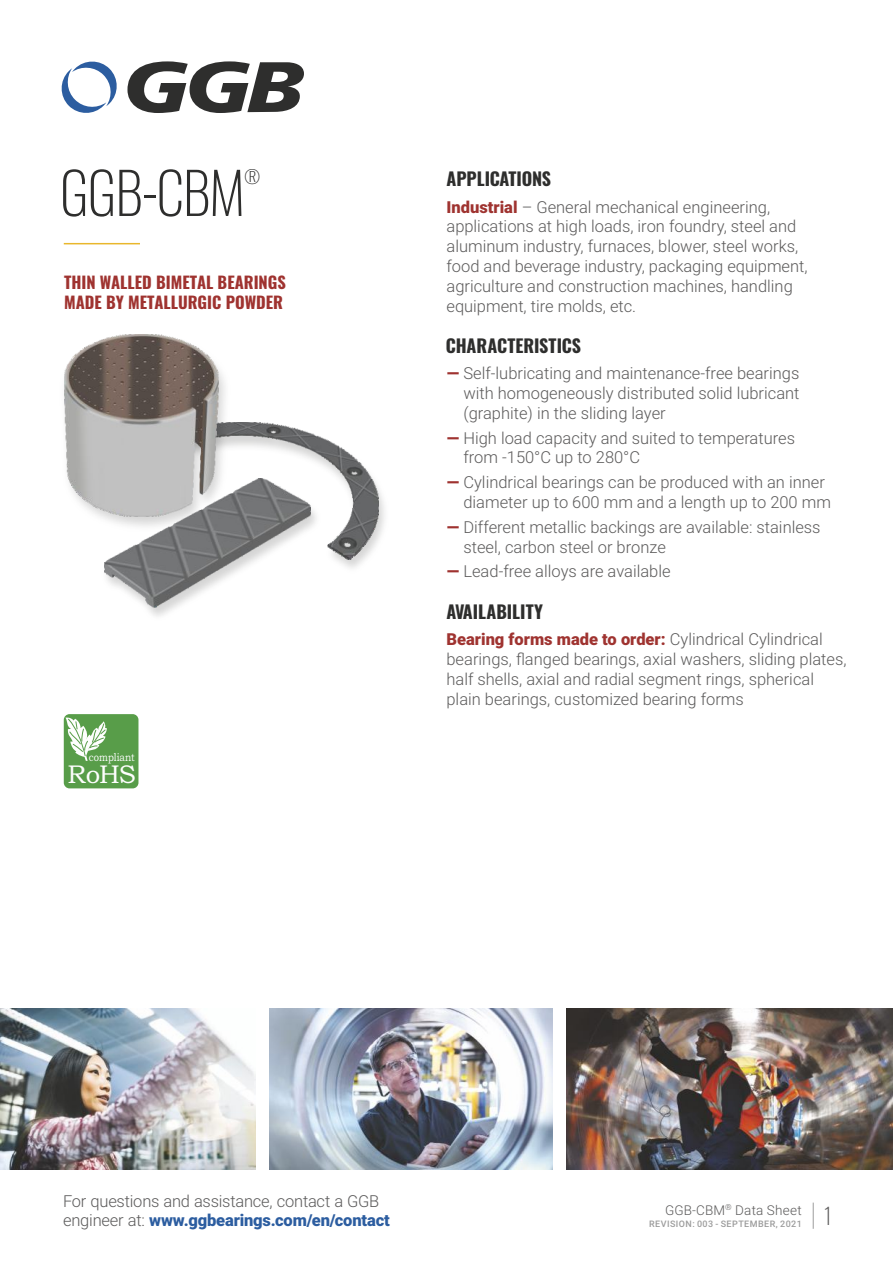
<style>
.page{position:relative;width:893px;height:1263px;background:#fff}
.page>*{position:absolute;margin:0;border:0;box-sizing:border-box;transform-origin:0 0}
.t1{font:200 57px "Oswald";letter-spacing:-.025em;color:#2e2e2d}
.t2{font:25.65px "Bookman Old Style";color:#fefefe}
.t3{font:200 22.5px "Oswald";color:#5c5b5b}
.t4{font:700 18px "Oswald";color:#2e2e2d}
.t5{font:200 18px "Oswald";color:#2e2e2d}
.t6{font:300 16.5px/19.8px "Roboto";color:#5c5b5b}
.t7{font:700 16.5px/19.5px "Oswald";color:#9f3330}
.t8{font:300 13.5px "Roboto";letter-spacing:.02em;color:#5c5b5b}
.t9{font:11.25px "Bookman Old Style";color:#fefefe;scale:.84 1}
.t10{font:500 9px "Roboto";letter-spacing:.05em;color:#9c9c9c}
.t11{font:300 8.25px "Roboto";color:#5c5b5b}
.s1{font-weight:900;color:#9f3330}
.s2{font-weight:900;color:#2c5da0}
</style>
<div class="page">
<img style="left:0;top:1008px;width:256px;height:161px">
<img style="left:269px;top:1008px;width:284px;height:161px">
<img style="left:566px;top:1008px;width:327px;height:161px">
<svg style="left:813px;top:1202px;width:1px;height:27px"></svg>
<svg style="left:61px;top:61px;width:56px;height:52px"></svg>
<svg style="left:127px;top:61px;width:177px;height:52px"></svg>
<hr style="left:64px;top:243px;width:76px;height:1px;background:#e9b72c">
<img style="left:238px;top:422px;width:147px;height:146px">
<img style="left:238px;top:423px;width:140px;height:136px">
<img style="left:120px;top:334px;width:118px;height:140px">
<img style="left:64px;top:335px;width:154px;height:179px">
<img style="left:96px;top:474px;width:232px;height:142px">
<img style="left:105px;top:478px;width:205px;height:129px">
<div style="left:64px;top:714px;width:74px;height:74px;background:#589d49;border-radius:6px"></div>
<svg style="left:63px;top:717px;width:44px;height:44px"></svg>
<p class="t5" style="left:245px;top:164px;width:17px">®</p>
<h1 class="t1" style="left:60px;top:154px;width:187px">GGB-CBM</h1>
<p class="t4" style="left:446px;top:166px;width:106px">APPLICATIONS</p>
<p class="t6" style="left:446px;top:199px;width:363px"><span class="s1">Industrial</span> – General mechanical engineering, applications at high loads, iron foundry, steel and aluminum industry, furnaces, blower, steel works, food and beverage industry, packaging equipment, agriculture and construction machines, handling equipment, tire molds, etc.</p>
<p class="t4" style="left:446px;top:334px;width:137px">CHARACTERISTICS</p>
<p class="t6" style="left:463px;top:365px;width:338px;text-align:justify;text-indent:-17px"><span class="s1">—</span> Self-lubricating and maintenance-free bearings with homogeneously distributed solid lubricant (graphite) in the sliding layer</p>
<p class="t6" style="left:463px;top:430px;width:333px;text-indent:-17px"><span class="s1">—</span> High load capacity and suited to temperatures from -150°C up to 280°C</p>
<p class="t6" style="left:463px;top:474px;width:369px;text-indent:-17px"><span class="s1">—</span> Cylindrical bearings can be produced with an inner diameter up to 600 mm and a length up to 200 mm</p>
<p class="t6" style="left:463px;top:519px;width:359px;text-indent:-17px"><span class="s1">—</span> Different metallic backings are available: stainless steel, carbon steel or bronze</p>
<p class="t6" style="left:447px;top:563px;width:225px"><span class="s1">—</span> Lead-free alloys are available</p>
<p class="t4" style="left:446px;top:599px;width:98px">AVAILABILITY</p>
<p class="t6" style="left:446px;top:631px;width:402px"><span class="s1">Bearing forms made to order:</span> Cylindrical Cylindrical bearings, flanged bearings, axial washers, sliding plates, half shells, axial and radial segment rings, spherical plain bearings, customized bearing forms</p>
<p class="t7" style="left:64px;top:273px;width:223px">THIN WALLED BIMETAL BEARINGS<br>MADE BY METALLURGIC POWDER</p>
<p class="t9" style="left:89px;top:752px;width:56px">compliant</p>
<h2 class="t2" style="left:67px;top:765px;width:70px">RoHS</h2>
<p class="t6" style="left:63px;top:1193px;width:328px">For questions and assistance, contact a GGB engineer at: <span class="s2">www.ggbearings.com/en/contact</span></p>
<p class="t11" style="left:725px;top:1204px;width:8px">®</p>
<p class="t8" style="left:665px;top:1204px;width:138px">GGB-CBM Data Sheet</p>
<p class="t10" style="left:649px;top:1220px;width:154px">REVISION: 003 - SEPTEMBER, 2021</p>
<h3 class="t3" style="left:823px;top:1200px;width:11px">1</h3>
</div>
